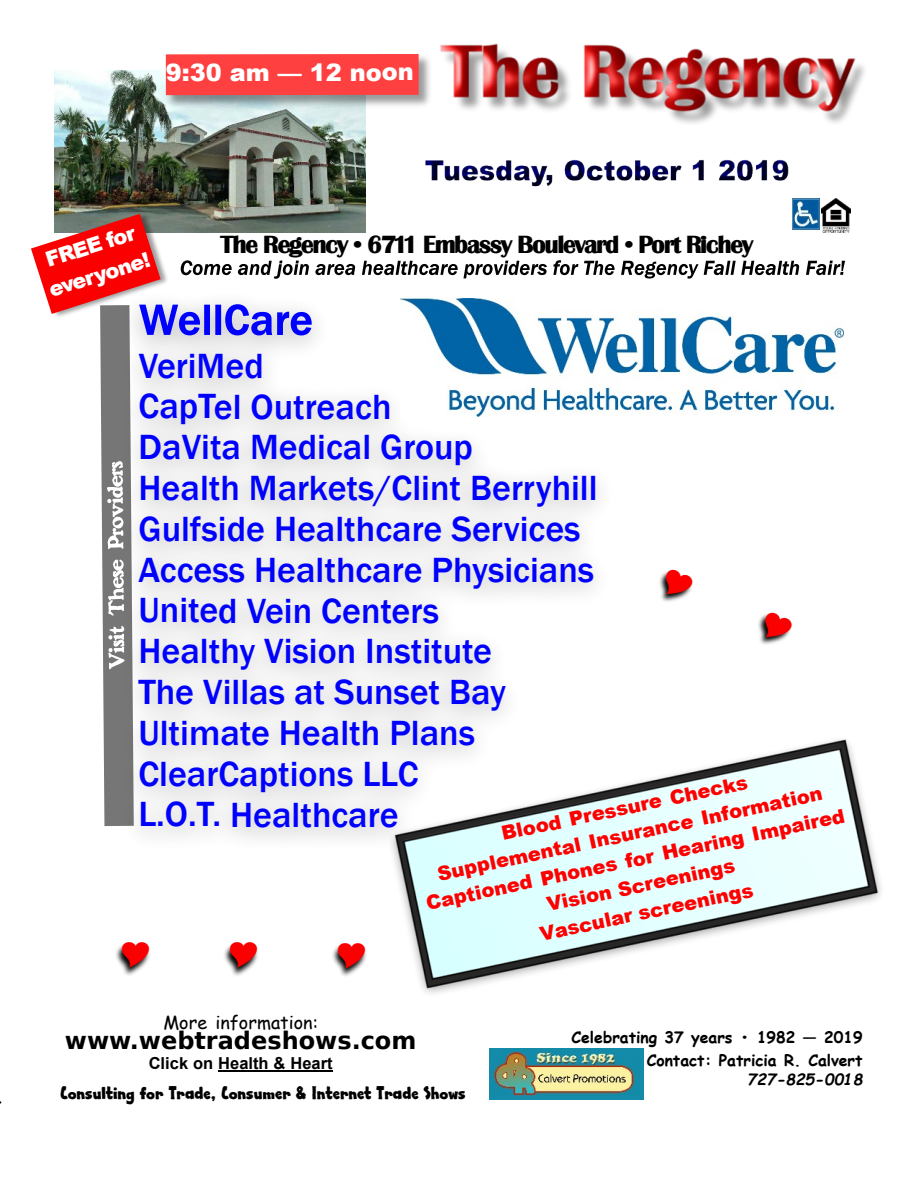
<style>
.page{position:relative;width:918px;height:1188px;background:#fff}
.page>*{position:absolute;margin:0;border:0;box-sizing:border-box;transform-origin:0 0}
.t1{font:500 36px/40.8px "Franklin Gothic";color:#00f}
.t2{font:24px "Grenoble Heavy SF Bold";letter-spacing:-.04em;color:#000}
.t3{font:700 24px "DejaVu Sans";color:#000}
.t4{font:900 24px "Arial";color:#fff}
.t5{font:900 21px/29.5px "Arial";color:#fff}
.t6{font:900 19.5px/26.5px "Arial";color:#f00;text-align:center}
.t7{font:18px "Apple Boy BTN";color:#000}
.t8{font:18px "Comic Sans MS";color:#000}
.t9{font:700 16.5px "Arial";color:#000}
.t10{font:700 15.75px/23px "Comic Sans MS";color:#000;text-align:right}
.t11{font:italic 700 15.75px "Comic Sans MS";color:#000}
</style>
<div class="page">
<hr style="left:218px;top:1070px;width:115px;height:2px;background:#000">
<img style="left:116px;top:945px;width:250px;height:31px">
<svg style="left:364px;top:261px;width:156px;height:1px"></svg>
<svg style="left:584px;top:261px;width:15px;height:1px"></svg>
<svg style="left:623px;top:261px;width:171px;height:1px"></svg>
<svg style="left:808px;top:261px;width:37px;height:1px"></svg>
<img style="left:425px;top:43px;width:440px;height:142px">
<img style="left:792px;top:198px;width:28px;height:31px">
<img style="left:822px;top:199px;width:29px;height:33px">
<img style="left:54px;top:71px;width:312px;height:161px">
<img style="left:164px;top:52px;width:276px;height:59px">
<div style="left:166px;top:54px;width:253px;height:41px;background:#ff4040"></div>
<img style="left:54px;top:207px;width:124px;height:7px">
<img style="left:489px;top:1049px;width:155px;height:51px">
<img style="left:408px;top:828px;width:472px;height:161px">
<img style="left:140px;top:262px;width:728px;height:663px">
<svg style="left:31px;top:214px;width:324px;height:612px"></svg>
<img style="left:590px;top:530px;width:278px;height:175px">
<img style="left:400px;top:299px;width:444px;height:118px">
<svg style="left:122px;top:944px;width:27px;height:23px"></svg>
<svg style="left:230px;top:944px;width:27px;height:24px"></svg>
<svg style="left:338px;top:945px;width:27px;height:23px"></svg>
<svg style="left:660px;top:567px;width:35px;height:34px"></svg>
<svg style="left:759px;top:610px;width:35px;height:34px"></svg>
<p class="t4" style="left:166px;top:63px;width:250px">9:30 am — 12 noon</p>
<p class="t5" style="left:36px;top:250px;width:106px;rotate:-18deg">FREE for everyone!</p>
<p class="t2" style="left:221px;top:235px;width:534px">The Regency • 6711 Embassy Boulevard • Port Richey</p>
<p class="t1" style="left:138px;top:348px;width:461px">VeriMed<br>CapTel Outreach<br>DaVita Medical Group<br>Health Markets/Clint Berryhill<br>Gulfside Healthcare Services<br>Access Healthcare Physicians<br>United Vein Centers<br>Healthy Vision Institute<br>The Villas at Sunset Bay<br>Ultimate Health Plans<br>ClearCaptions LLC<br>L.O.T. Healthcare</p>
<p class="t6" style="left:413px;top:841px;width:429px;rotate:-12deg">Blood Pressure Checks<br>Supplemental Insurance Information<br>Captioned Phones for Hearing Impaired<br>Vision Screenings<br>Vascular screenings</p>
<p class="t8" style="left:163px;top:1014px;width:156px">More information:</p>
<p class="t3" style="left:65px;top:1031px;width:353px">www.webtradeshows.com</p>
<p class="t9" style="left:149px;top:1057px;width:185px">Click on Health &amp; Heart</p>
<p class="t7" style="left:60px;top:1082px;width:407px">Consulting for Trade, Consumer &amp; Internet Trade Shows</p>
<p class="t10" style="left:571px;top:1028px;width:293px">Celebrating 37 years • 1982 — 2019<br>Contact: Patricia R. Calvert</p>
<p class="t11" style="left:747px;top:1073px;width:117px">727-825-0018</p>
</div>
